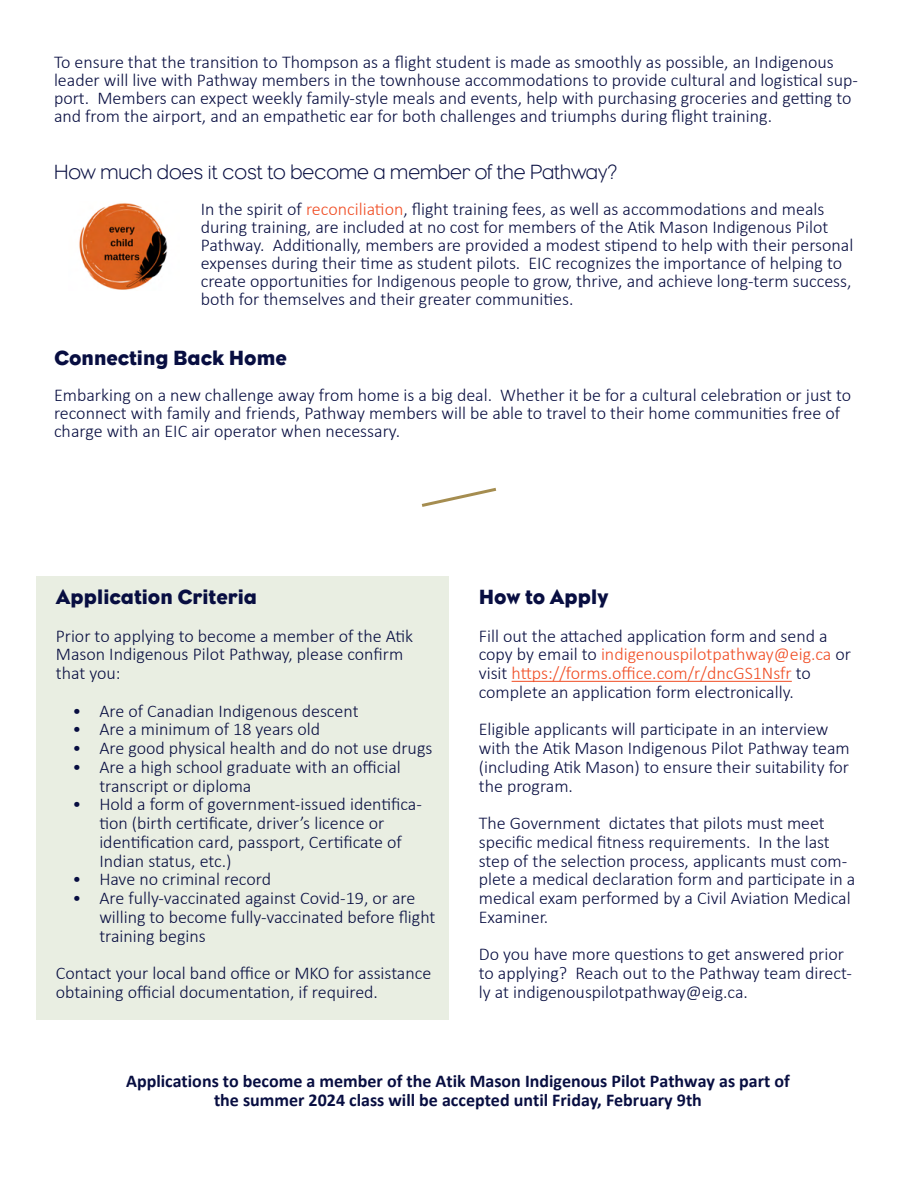
<style>
.page{position:relative;width:918px;height:1188px;background:#fff}
.page>*{position:absolute;margin:0;border:0;box-sizing:border-box;transform-origin:0 0}
.t1{font:21px "Eagle";color:#080e41}
.t2{font:300 21px "Eagle";color:#080e41}
.t3{font:300 18px/18.8px "Calibri";color:#080e41}
.t4{font:300 18px/18.8px "Calibri";color:#f04c23}
.t5{font:700 18px/18.8px "Calibri";color:#080e41;text-align:center}
.s1{color:#f04c23}
.s2{color:#080e41}
</style>
<div class="page">
<img style="left:79px;top:203px;width:89px;height:87px">
<svg style="left:421px;top:487px;width:76px;height:20px"></svg>
<div style="left:37px;top:576px;width:412px;height:443px;background:#e9eee2"></div>
<hr style="left:512px;top:681px;width:280px;height:1px;background:#f04c23">
<p class="t3" style="left:54px;top:52px;width:805px;line-height:18px">To ensure that the transition to Thompson as a flight student is made as smoothly as possible, an Indigenous leader will live with Pathway members in the townhouse accommodations to provide cultural and logistical sup&shy;port. Members can expect weekly family-style meals and events, help with purchasing groceries and getting to and from the airport, and an empathetic ear for both challenges and triumphs during flight training.</p>
<p class="t2" style="left:54px;top:160px;width:564px">How much does it cost to become a member of the Pathway?</p>
<p class="t3" style="left:201px;top:199px;width:654px;line-height:18px">In the spirit of <span class="s1">reconciliation</span>, flight training fees, as well as accommodations and meals during training, are included at no cost for members of the Atik Mason Indigenous Pilot Pathway. Additionally, members are provided a modest stipend to help with their personal expenses during their time as student pilots. EIC recognizes the importance of helping to create opportunities for Indigenous people to grow, thrive, and achieve long-term success, both for themselves and their greater communities.</p>
<p class="t1" style="left:54px;top:345px;width:234px">Connecting Back Home</p>
<p class="t3" style="left:54px;top:385px;width:799px;line-height:18px">Embarking on a new challenge away from home is a big deal. Whether it be for a cultural celebration or just to reconnect with family and friends, Pathway members will be able to travel to their home communities free of charge with an EIC air operator when necessary.</p>
<p class="t1" style="left:56px;top:585px;width:203px">Application Criteria</p>
<p class="t3" style="left:56px;top:626px;width:359px">Prior to applying to become a member of the Atik<br>Mason Indigenous Pilot Pathway, please confirm that you:</p>
<p class="t3" style="left:72px;top:701px;width:288px">• Are of Canadian Indigenous descent</p>
<p class="t3" style="left:72px;top:720px;width:249px">• Are a minimum of 18 years old</p>
<p class="t3" style="left:72px;top:739px;width:362px">• Are good physical health and do not use drugs</p>
<p class="t3" style="left:99px;top:757px;width:303px;text-indent:-27px">• Are a high school graduate with an official transcript or diploma</p>
<p class="t3" style="left:99px;top:795px;width:324px;text-indent:-27px">• Hold a form of government-issued identifica&shy;tion (birth certificate, driver’s licence or identification card, passport, Certificate of Indian status, etc.)</p>
<p class="t3" style="left:72px;top:870px;width:200px">• Have no criminal record</p>
<p class="t3" style="left:99px;top:889px;width:338px;text-indent:-27px">• Are fully-vaccinated against Covid-19, or are willing to become fully-vaccinated before flight training begins</p>
<p class="t3" style="left:56px;top:964px;width:377px">Contact your local band office or MKO for assistance obtaining official documentation, if required.</p>
<p class="t1" style="left:479px;top:585px;width:131px">How to Apply</p>
<p class="t4" style="left:479px;top:626px;width:374px"><span class="s2">Fill out the attached application form and send a copy by email to</span> indigenouspilotpathway@eig.ca <span class="s2">or visit</span> https://forms.office.com/r/dncGS1Nsfr <span class="s2">to</span></p>
<p class="t3" style="left:479px;top:682px;width:317px">complete an application form electronically.</p>
<p class="t3" style="left:479px;top:720px;width:372px">Eligible applicants will participate in an interview with the Atik Mason Indigenous Pilot Pathway team (including Atik Mason) to ensure their suitability for the program.</p>
<p class="t3" style="left:479px;top:814px;width:378px">The Government dictates that pilots must meet specific medical fitness requirements. In the last step of the selection process, applicants must com&shy;plete a medical declaration form and participate in a medical exam performed by a Civil Aviation Medical Examiner.</p>
<p class="t3" style="left:479px;top:945px;width:375px">Do you have more questions to get answered prior to applying? Reach out to the Pathway team direct&shy;ly at indigenouspilotpathway@eig.ca.</p>
<p class="t5" style="left:126px;top:1072px;width:665px">Applications to become a member of the Atik Mason Indigenous Pilot Pathway as part of the summer 2024 class will be accepted until Friday, February 9th</p>
</div>
